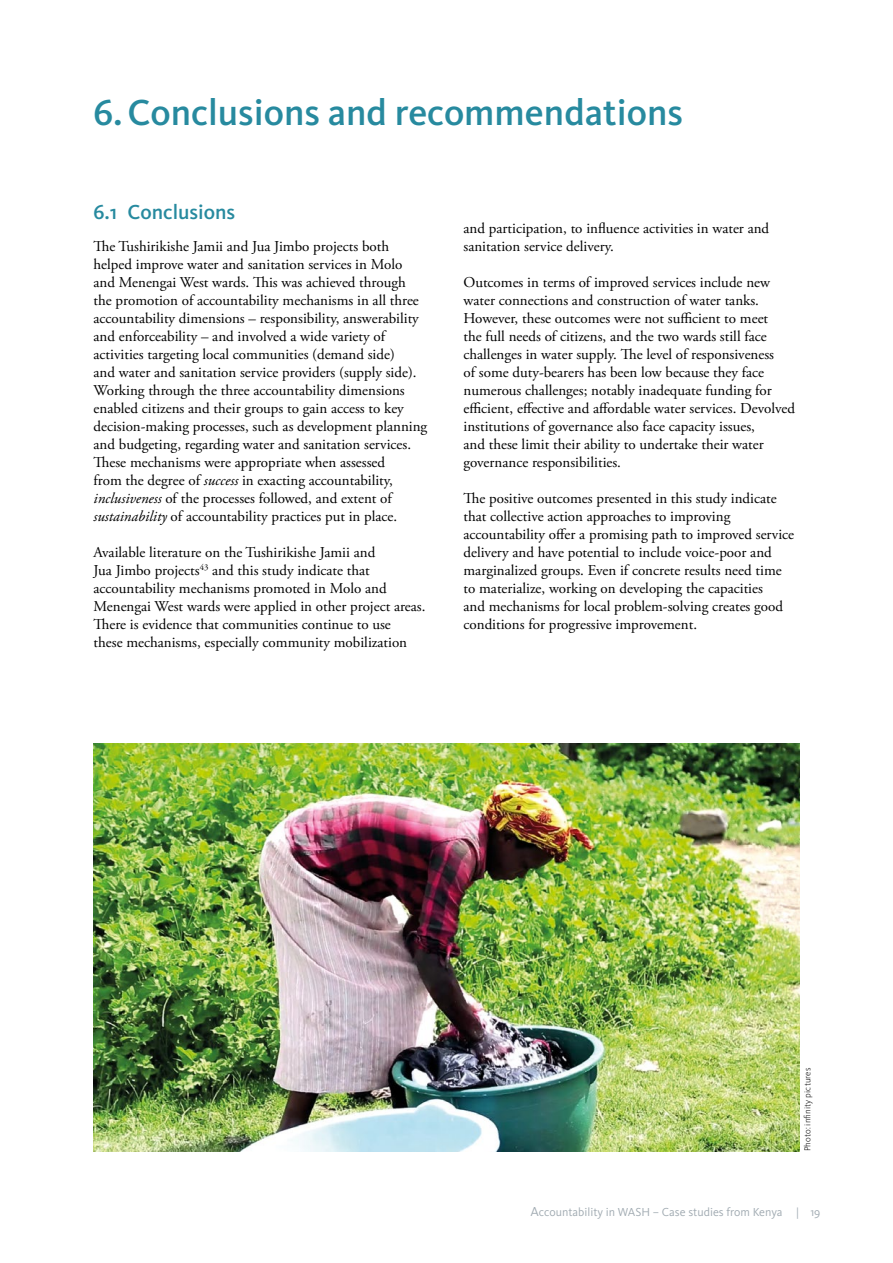
<style>
.page{position:relative;width:893px;height:1263px;background:#fff}
.page>*{position:absolute;margin:0;border:0;box-sizing:border-box;transform-origin:0 0}
.t1{font:500 37.5px "Kievit OT";color:#278a9f}
.t2{font:500 21px "Kievit OT";color:#278a9f}
.t3{font:15px/18px "Adobe Garamond Pro";color:#000}
.t4{font:12px "Kievit OT";color:#a1abb2}
.t5{font:300 9px "Kievit OT";letter-spacing:.01em;color:#000}
.s1{font-style:italic}
.s2{font-size:13.5px}
.s3{font-family:"Minion Pro";font-size:11.4px}
</style>
<div class="page">
<img style="left:94px;top:743px;width:705px;height:408px">
<h1 class="t1" style="left:94px;top:91px;width:591px">6.Conclusions and recommendations</h1>
<h2 class="t2" style="left:94px;top:200px;width:143px">6.1 Conclusions</h2>
<p class="t3" style="left:94px;top:238px;width:335px">The Tushirikishe Jamii and Jua Jimbo projects both helped improve water and sanitation services in Molo and Menengai West wards. This was achieved through the promotion of accountability mechanisms in all three accountability dimensions – responsibility, answerability and enforceability – and involved a wide variety of activities targeting local communities (demand side)<br>and water and sanitation service providers (supply side).<br>Working through the three accountability dimensions enabled citizens and their groups to gain access to key decision-making processes, such as development planning and budgeting, regarding water and sanitation services.<br>These mechanisms were appropriate when assessed<br>from the degree of <span class="s1">success</span> in exacting accountability, <span class="s1">inclusiveness</span> of the processes followed, and extent of <span class="s1">sustainability</span> of accountability practices put in place.</p>
<p class="t3" style="left:94px;top:544px;width:333px">Available literature on the Tushirikishe Jamii and<br>Jua Jimbo projects<sup>43</sup> and this study indicate that accountability mechanisms promoted in Molo and Menengai West wards were applied in other project areas.<br>There is evidence that communities continue to use<br>these mechanisms, especially community mobilization</p>
<p class="t3" style="left:463px;top:220px;width:307px">and participation, to influence activities in water and sanitation service delivery.</p>
<p class="t3" style="left:463px;top:274px;width:333px">Outcomes in terms of improved services include new water connections and construction of water tanks.<br>However, these outcomes were not sufficient to meet<br>the full needs of citizens, and the two wards still face challenges in water supply. The level of responsiveness<br>of some duty-bearers has been low because they face numerous challenges; notably inadequate funding for efficient, effective and affordable water services. Devolved institutions of governance also face capacity issues,<br>and these limit their ability to undertake their water governance responsibilities.</p>
<p class="t3" style="left:463px;top:490px;width:332px">The positive outcomes presented in this study indicate that collective action approaches to improving accountability offer a promising path to improved service delivery and have potential to include voice-poor and marginalized groups. Even if concrete results need time to materialize, working on developing the capacities<br>and mechanisms for local problem-solving creates good conditions for progressive improvement.</p>
<p class="t5" style="left:802px;top:1151px;width:85px;rotate:-90deg">Photo: infinity pictures</p>
<p class="t4" style="left:530px;top:1205px;width:291px"><span class="s2">A</span>ccountability in WASH – Case studies from Kenya <span class="s3">|</span> 19</p>
</div>
